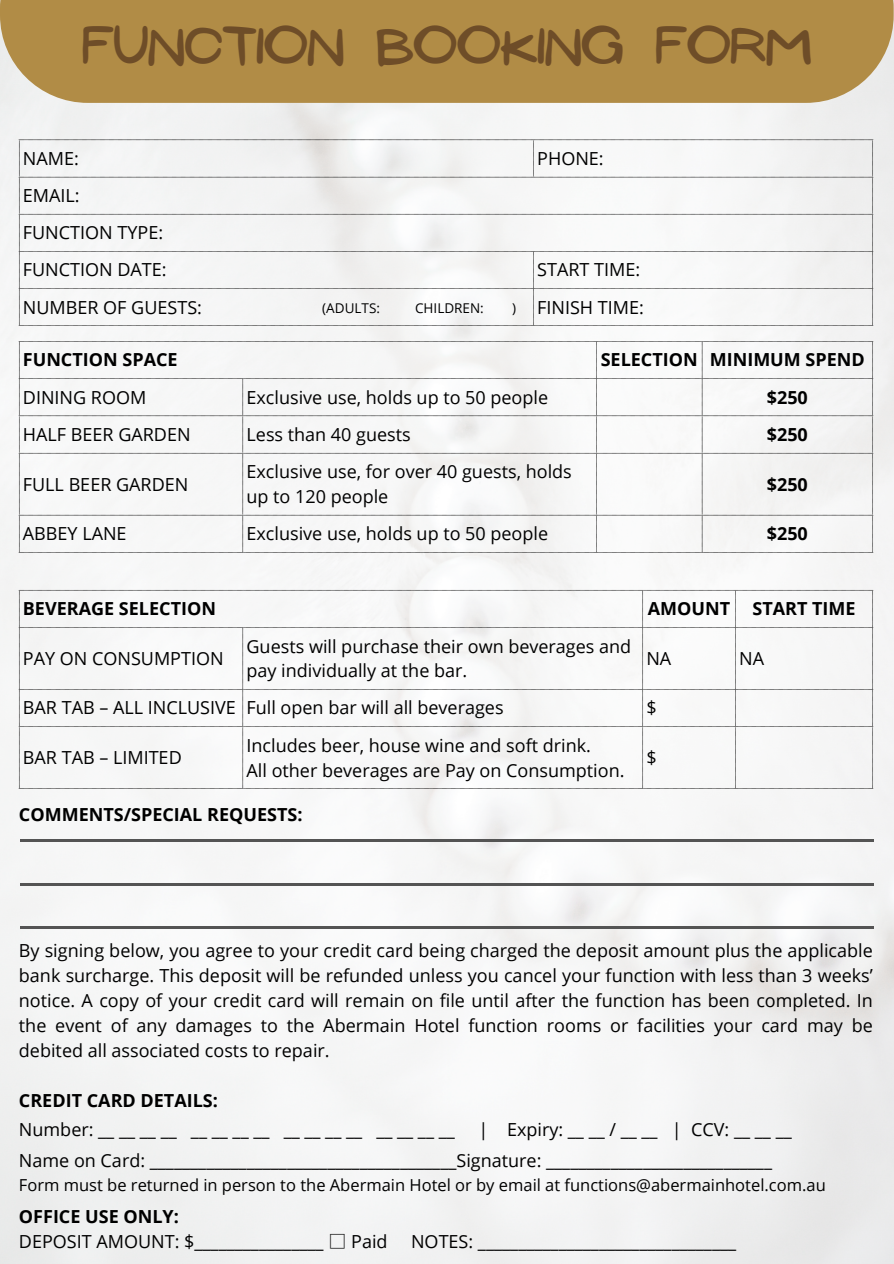
<style>
.page{position:relative;width:894px;height:1264px;background:#fff}
.page>*{position:absolute;margin:0;border:0;box-sizing:border-box;transform-origin:0 0}
.t1{font:46.5px "NF Ananias Bold";color:#6e4d28}
.t2{font:18px/25px "Open Sans";color:#000}
.t3{font:700 18px "Open Sans";color:#000}
.t4{font:16.5px "Open Sans";color:#000}
.t5{font:13.5px "Open Sans";color:#000}
.s1{font-weight:700}
.s2{font-family:"Noto Sans CJ Ksc"}
</style>
<div class="page">
<img style="left:0;top:103px;width:893px;height:1160px">
<div style="left:0;top:0;width:893px;height:103px;background:#b18c46"></div>
<svg style="left:19px;top:140px;width:514px;height:186px;fill:#f4f5f5"></svg>
<svg style="left:534px;top:140px;width:338px;height:186px"></svg>
<svg style="left:19px;top:341px;width:224px;height:211px"></svg>
<svg style="left:244px;top:341px;width:352px;height:211px;fill:#f6f6f6"></svg>
<svg style="left:597px;top:341px;width:275px;height:211px"></svg>
<svg style="left:19px;top:590px;width:224px;height:199px"></svg>
<svg style="left:244px;top:590px;width:399px;height:199px"></svg>
<svg style="left:643px;top:590px;width:229px;height:199px"></svg>
<hr style="left:20px;top:839px;width:853px;height:3px;background:#545454">
<hr style="left:20px;top:882px;width:853px;height:3px;background:#545454">
<hr style="left:20px;top:926px;width:853px;height:3px;background:#545454">
<p class="t1" style="left:82px;top:20px;width:730px">FUNCTION BOOKING FORM</p>
<h1 class="t2" style="left:23px;top:145px;width:57px">NAME:</h1>
<p class="t2" style="left:537px;top:145px;width:68px">PHONE:</p>
<p class="t2" style="left:23px;top:182px;width:58px">EMAIL:</p>
<p class="t2" style="left:23px;top:220px;width:142px">FUNCTION TYPE:</p>
<p class="t2" style="left:23px;top:257px;width:145px">FUNCTION DATE:</p>
<p class="t2" style="left:537px;top:257px;width:104px">START TIME:</p>
<p class="t2" style="left:23px;top:294px;width:180px">NUMBER OF GUESTS:</p>
<p class="t2" style="left:537px;top:294px;width:108px">FINISH TIME:</p>
<p class="t3" style="left:23px;top:347px;width:156px">FUNCTION SPACE</p>
<p class="t3" style="left:600px;top:347px;width:98px">SELECTION</p>
<p class="t3" style="left:709px;top:347px;width:156px">MINIMUM SPEND</p>
<p class="t2" style="left:23px;top:384px;width:125px">DINING ROOM</p>
<p class="t2" style="left:246px;top:384px;width:303px">Exclusive use, holds up to 50 people</p>
<p class="t3" style="left:766px;top:384px;width:43px">$250</p>
<p class="t2" style="left:23px;top:421px;width:169px">HALF BEER GARDEN</p>
<p class="t2" style="left:246px;top:421px;width:166px">Less than 40 guests</p>
<p class="t3" style="left:766px;top:421px;width:43px">$250</p>
<p class="t2" style="left:23px;top:471px;width:167px">FULL BEER GARDEN</p>
<h3 class="t5" style="left:322px;top:298px;width:59px">(ADULTS:</h3>
<h3 class="t5" style="left:415px;top:298px;width:70px">CHILDREN:</h3>
<h3 class="t5" style="left:512px;top:298px;width:5px">)</h3>
<p class="t2" style="left:246px;top:459px;width:327px">Exclusive use, for over 40 guests, holds up to 120 people</p>
<p class="t3" style="left:766px;top:471px;width:43px">$250</p>
<p class="t2" style="left:23px;top:520px;width:105px">ABBEY LANE</p>
<p class="t2" style="left:246px;top:520px;width:303px">Exclusive use, holds up to 50 people</p>
<p class="t3" style="left:766px;top:521px;width:43px">$250</p>
<p class="t3" style="left:23px;top:596px;width:194px">BEVERAGE SELECTION</p>
<p class="t3" style="left:647px;top:596px;width:84px">AMOUNT</p>
<p class="t3" style="left:752px;top:596px;width:105px">START TIME</p>
<p class="t2" style="left:23px;top:645px;width:202px">PAY ON CONSUMPTION</p>
<p class="t2" style="left:246px;top:633px;width:386px">Guests will purchase their own beverages and pay individually at the bar.</p>
<p class="t2" style="left:646px;top:645px;width:26px">NA</p>
<p class="t2" style="left:738px;top:645px;width:26px">NA</p>
<p class="t2" style="left:23px;top:695px;width:214px">BAR TAB – ALL INCLUSIVE</p>
<p class="t2" style="left:246px;top:695px;width:258px">Full open bar will all beverages</p>
<p class="t2" style="left:646px;top:695px;width:12px">$</p>
<p class="t2" style="left:23px;top:744px;width:160px">BAR TAB – LIMITED</p>
<p class="t2" style="left:246px;top:732px;width:346px">Includes beer, house wine and soft drink.</p>
<p class="t2" style="left:246px;top:757px;width:379px">All other beverages are Pay on Consumption.</p>
<p class="t2" style="left:646px;top:744px;width:12px">$</p>
<p class="t3" style="left:19px;top:801px;width:285px">COMMENTS/SPECIAL REQUESTS:</p>
<h2 class="t2" style="left:19px;top:937px;width:855px;text-align:justify">By signing below, you agree to your credit card being charged the deposit amount plus the applicable bank surcharge. This deposit will be refunded unless you cancel your function with less than 3 weeks’ notice. A copy of your credit card will remain on file until after the function has been completed. In the event of any damages to the Abermain Hotel function rooms or facilities your card may be debited all associated costs to repair.</h2>
<p class="t3" style="left:19px;top:1087px;width:200px">CREDIT CARD DETAILS:</p>
<h3 class="t2" style="left:19px;top:1116px;width:437px">Number: __ __ __ __ __ __ __ __ __ __ __ __ __ __ __ __</h3>
<h3 class="t2" style="left:478px;top:1116px;width:315px">| Expiry: __ __ / __ __ | CCV: __ __ __</h3>
<h2 class="t2" style="left:19px;top:1147px;width:754px">Name on Card: ______________________________________Signature: ____________________________</h2>
<h2 class="t4" style="left:19px;top:1172px;width:808px">Form must be returned in person to the Abermain Hotel or by email at functions@abermainhotel.com.au</h2>
<h3 class="t2" style="left:19px;top:1203px;width:370px"><span class="s1">OFFICE USE ONLY:<br></span>DEPOSIT AMOUNT: $________________ <span class="s2">□</span> Paid</h3>
<h3 class="t2" style="left:411px;top:1228px;width:326px">NOTES: ________________________________</h3>
</div>
